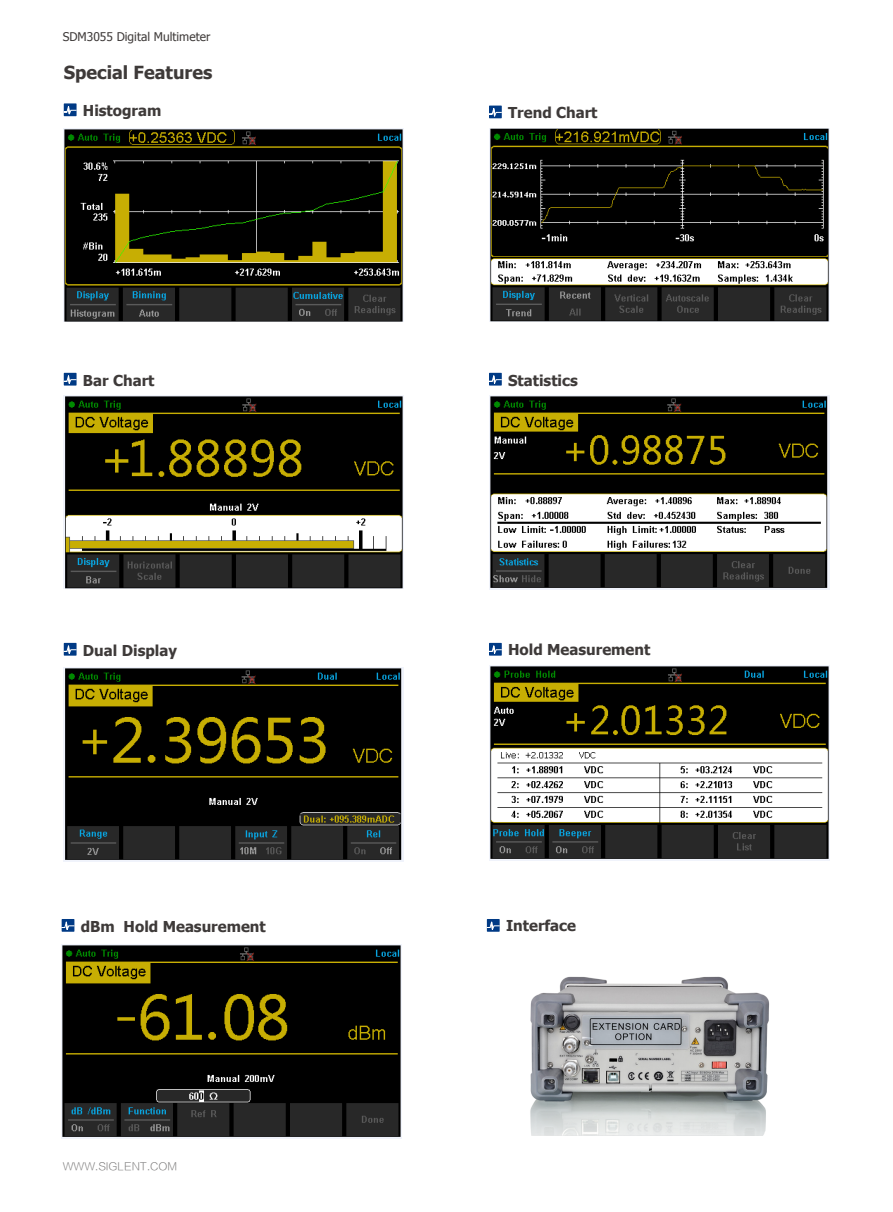
<style>
.page{position:relative;width:893px;height:1212px;background:#fff}
.page>*{position:absolute;margin:0;border:0;box-sizing:border-box;transform-origin:0 0}
.t1{font:700 18px "Tahoma";color:#3e3a39}
.t2{font:700 15px "Tahoma";color:#3e3a39}
.t3{font:12px "Tahoma";color:#3e3a39}
.t4{font:10.5px "FZLTKHK GBK1 0";color:#727171}
</style>
<div class="page">
<img style="left:64px;top:129px;width:340px;height:192px">
<img style="left:489px;top:129px;width:340px;height:192px">
<img style="left:489px;top:396px;width:340px;height:194px">
<img style="left:64px;top:396px;width:340px;height:193px">
<div style="left:64px;top:103px;width:13px;height:13px;background:#003a85"></div>
<svg style="left:64px;top:106px;width:13px;height:10px"></svg>
<div style="left:64px;top:643px;width:13px;height:13px;background:#003a85"></div>
<svg style="left:64px;top:645px;width:13px;height:11px"></svg>
<div style="left:62px;top:919px;width:12px;height:13px;background:#003a85"></div>
<svg style="left:62px;top:921px;width:12px;height:11px"></svg>
<div style="left:489px;top:643px;width:13px;height:13px;background:#003a85"></div>
<svg style="left:489px;top:645px;width:13px;height:11px"></svg>
<div style="left:489px;top:106px;width:13px;height:12px;background:#003a85"></div>
<svg style="left:489px;top:108px;width:13px;height:10px"></svg>
<div style="left:64px;top:373px;width:13px;height:13px;background:#003a85"></div>
<svg style="left:64px;top:375px;width:13px;height:11px"></svg>
<div style="left:489px;top:373px;width:13px;height:13px;background:#003a85"></div>
<svg style="left:489px;top:375px;width:13px;height:11px"></svg>
<img style="left:64px;top:668px;width:340px;height:193px">
<img style="left:62px;top:944px;width:340px;height:195px">
<img style="left:489px;top:666px;width:340px;height:194px">
<img style="left:486px;top:919px;width:284px;height:216px">
<p class="t3" style="left:63px;top:29px;width:149px">SDM3055 Digital Multimeter</p>
<p class="t1" style="left:64px;top:60px;width:150px">Special Features</p>
<p class="t2" style="left:83px;top:100px;width:80px">Histogram</p>
<p class="t2" style="left:508px;top:102px;width:91px">Trend Chart</p>
<p class="t2" style="left:83px;top:370px;width:73px">Bar Chart</p>
<p class="t2" style="left:508px;top:370px;width:71px">Statistics</p>
<p class="t2" style="left:83px;top:640px;width:96px">Dual Display</p>
<p class="t2" style="left:81px;top:916px;width:186px">dBm Hold Measurement</p>
<p class="t4" style="left:63px;top:1160px;width:116px">WWW.SIGLENT.COM</p>
<p class="t2" style="left:508px;top:639px;width:144px">Hold Measurement</p>
<p class="t2" style="left:506px;top:915px;width:72px">Interface</p>
</div>
